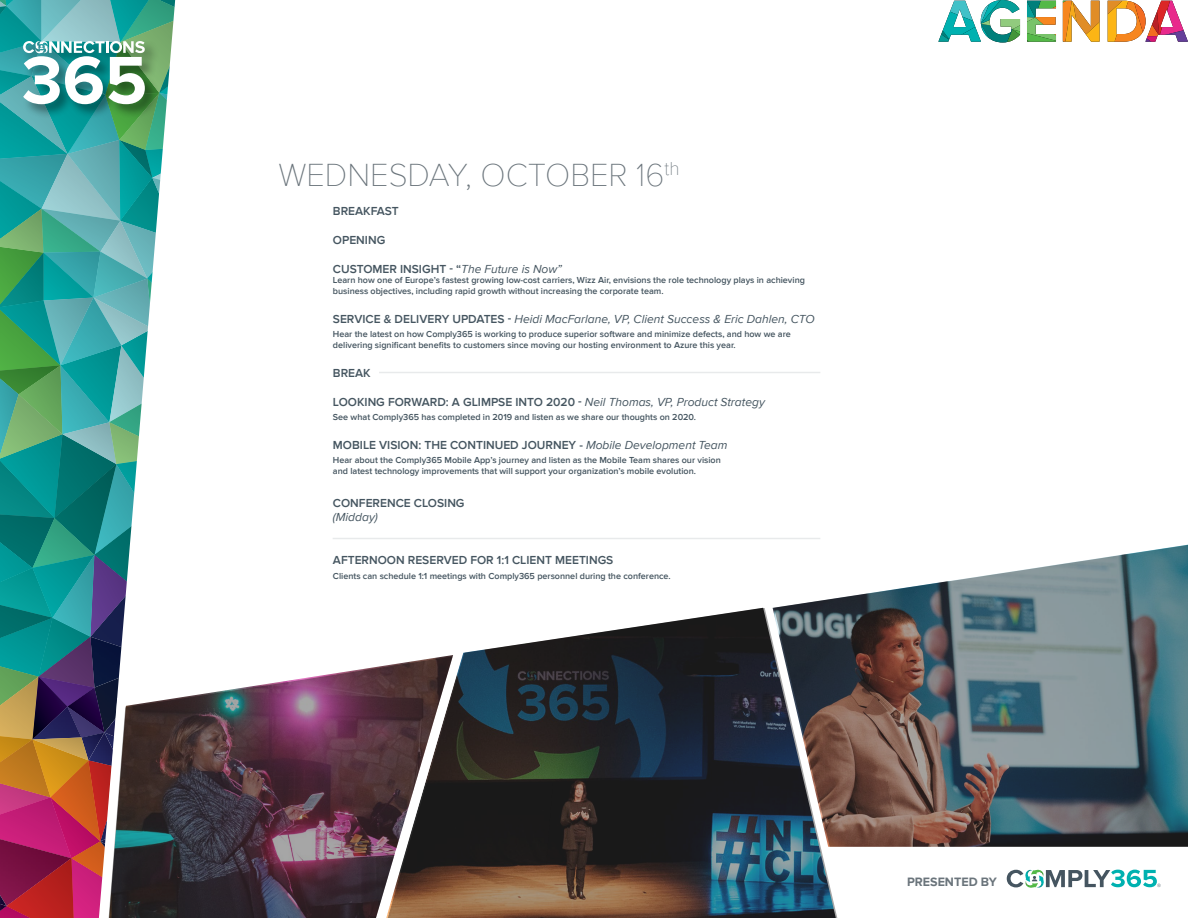
<style>
.page{position:relative;width:1188px;height:918px;background:#fff}
.page>*{position:absolute;margin:0;border:0;box-sizing:border-box;transform-origin:0 0}
.t1{font:100 33px "Proxima Nova T";color:#6a747b}
.t2{font:700 12.45px "Proxima Nova";color:#6a747b}
.t3{font:600 12px "Proxima Nova";color:#455560}
.t4{font:italic 12px "Proxima Nova";color:#455560}
.t5{font:600 9px/10.8px "Proxima Nova";color:#455560}
.s1{font-weight:400;font-style:italic}
.s2{font-weight:600;font-style:normal}
</style>
<div class="page">
<svg style="left:0;top:0;width:176px;height:918px;background:#5f9c95"></svg>
<svg style="left:864px;top:544px;width:324px;height:303px;background:#6f7c81"></svg>
<svg style="left:472px;top:594px;width:419px;height:324px;background:#48494b"></svg>
<img style="left:81px;top:640px;width:391px;height:278px">
<svg style="left:823px;top:847px;width:338px;height:71px"></svg>
<svg style="left:938px;top:0;width:250px;height:42px"></svg>
<hr style="left:379px;top:372px;width:441px;height:1px;background:#6a747b">
<hr style="left:333px;top:538px;width:487px;height:1px;background:#6a747b">
<h1 class="t1" style="left:278px;top:156px;width:403px">WEDNESDAY, OCTOBER 16<sup>th</sup></h1>
<h3 class="t3" style="left:333px;top:204px;width:67px">BREAKFAST</h3>
<h3 class="t3" style="left:333px;top:233px;width:54px">OPENING</h3>
<h3 class="t3" style="left:333px;top:262px;width:230px">CUSTOMER INSIGHT - “<span class="s1">The Future is Now”</span></h3>
<p class="t5" style="left:333px;top:275px;width:474px">Learn how one of Europe’s fastest growing low-cost carriers, Wizz Air, envisions the role technology plays in achieving business objectives, including rapid growth without increasing the corporate team.</p>
<h3 class="t4" style="left:333px;top:312px;width:483px"><span class="s2">SERVICE &amp; DELIVERY UPDATES -</span> Heidi MacFarlane, VP, Client Success &amp; Eric Dahlen, CTO</h3>
<p class="t5" style="left:333px;top:329px;width:459px">Hear the latest on how Comply365 is working to produce superior software and minimize defects, and how we are delivering significant benefits to customers since moving our hosting environment to Azure this year.</p>
<h3 class="t3" style="left:333px;top:366px;width:39px">BREAK</h3>
<h3 class="t3" style="left:333px;top:395px;width:433px">LOOKING FORWARD: A GLIMPSE INTO 2020 - <span class="s1">Neil Thomas, VP, Product Strategy</span></h3>
<p class="t5" style="left:333px;top:412px;width:365px">See what Comply365 has completed in 2019 and listen as we share our thoughts on 2020.</p>
<h3 class="t3" style="left:333px;top:438px;width:396px">MOBILE VISION: THE CONTINUED JOURNEY - <span class="s1">Mobile Development Team</span></h3>
<p class="t5" style="left:333px;top:455px;width:389px">Hear about the Comply365 Mobile App’s journey and listen as the Mobile Team shares our vision and latest technology improvements that will support your organization’s mobile evolution.</p>
<h3 class="t3" style="left:333px;top:496px;width:133px">CONFERENCE CLOSING</h3>
<h3 class="t4" style="left:333px;top:510px;width:46px">(Midday)</h3>
<h3 class="t3" style="left:333px;top:553px;width:282px">AFTERNOON RESERVED FOR 1:1 CLIENT MEETINGS</h3>
<p class="t5" style="left:333px;top:570px;width:339px">Clients can schedule 1:1 meetings with Comply365 personnel during the conference.</p>
<h2 class="t2" style="left:907px;top:874px;width:91px">PRESENTED BY</h2>
</div>
